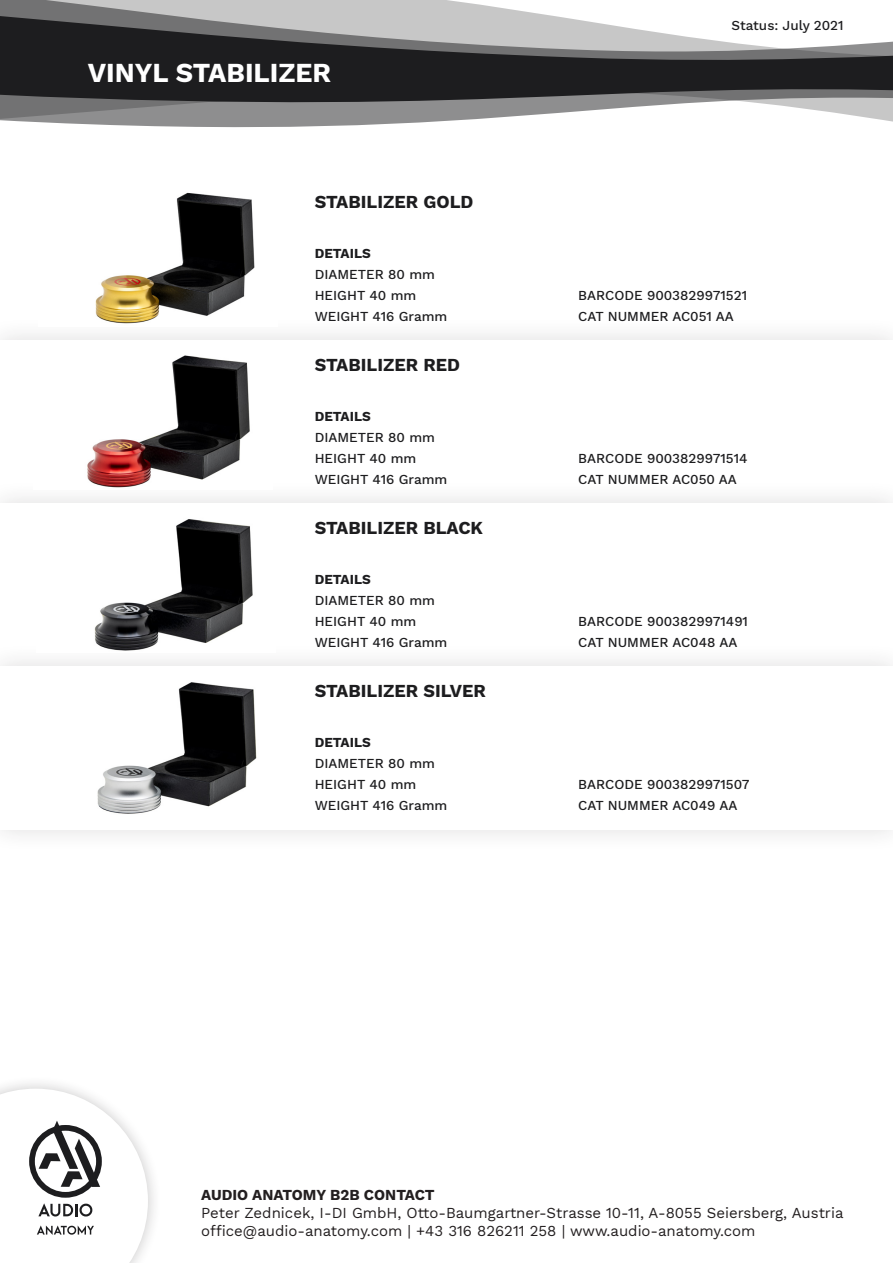
<style>
.page{position:relative;width:893px;height:1263px;background:#fff}
.page>*{position:absolute;margin:0;border:0;box-sizing:border-box;transform-origin:0 0}
.t1{font:700 27px "Work Sans";color:#fff}
.t2{font:700 18px "Work Sans";color:#1d1d1f}
.t3{font:15px/18px "Work Sans";color:#231f20}
.t4{font:700 15px "Work Sans";color:#231f20}
.t5{font:500 13.5px/21px "Work Sans";color:#1d1d1f}
.t6{font:700 13.5px "Work Sans";color:#1d1d1f}
</style>
<div class="page">
<svg style="left:0;top:0;width:507px;height:9px;background:#bcbcbc"></svg>
<svg style="left:0;top:9px;width:893px;height:39px"></svg>
<svg style="left:0;top:48px;width:893px;height:80px;background:#5d5d5f"></svg>
<div style="left:0;top:317px;width:893px;height:210px;background:#f9f9f9"></div>
<div style="left:0;top:340px;width:893px;height:163px;background:#fff"></div>
<div style="left:0;top:480px;width:893px;height:210px;background:#f9f9f9"></div>
<div style="left:0;top:503px;width:893px;height:163px;background:#fff"></div>
<div style="left:0;top:643px;width:893px;height:210px;background:#f9f9f9"></div>
<div style="left:0;top:666px;width:893px;height:163px;background:#fff"></div>
<img style="left:95px;top:192px;width:160px;height:132px">
<img style="left:87px;top:355px;width:163px;height:133px">
<img style="left:94px;top:519px;width:159px;height:132px">
<img style="left:97px;top:682px;width:160px;height:132px">
<div style="left:0;top:1075px;width:162px;height:188px;background:#231f20;opacity:.25"></div>
<svg style="left:0;top:1089px;width:148px;height:174px"></svg>
<h1 class="t1" style="left:88px;top:53px;width:245px">VINYL STABILIZER</h1>
<h2 class="t2" style="left:315px;top:188px;width:160px">STABILIZER GOLD</h2>
<p class="t6" style="left:315px;top:243px;width:58px">DETAILS</p>
<p class="t5" style="left:315px;top:263px;width:134px">DIAMETER 80 mm<br>HEIGHT 40 mm<br>WEIGHT 416 Gramm</p>
<h2 class="t2" style="left:315px;top:351px;width:147px">STABILIZER RED</h2>
<p class="t6" style="left:315px;top:406px;width:58px">DETAILS</p>
<p class="t5" style="left:315px;top:426px;width:134px">DIAMETER 80 mm<br>HEIGHT 40 mm<br>WEIGHT 416 Gramm</p>
<h2 class="t2" style="left:315px;top:514px;width:170px">STABILIZER BLACK</h2>
<p class="t6" style="left:315px;top:569px;width:58px">DETAILS</p>
<p class="t5" style="left:315px;top:589px;width:134px">DIAMETER 80 mm<br>HEIGHT 40 mm<br>WEIGHT 416 Gramm</p>
<h2 class="t2" style="left:315px;top:677px;width:173px">STABILIZER SILVER</h2>
<p class="t6" style="left:315px;top:732px;width:58px">DETAILS</p>
<p class="t5" style="left:315px;top:752px;width:134px">DIAMETER 80 mm<br>HEIGHT 40 mm<br>WEIGHT 416 Gramm</p>
<p class="t5" style="left:731px;top:14px;width:114px">Status: July 2021</p>
<p class="t5" style="left:578px;top:285px;width:170px">BARCODE 9003829971521<br>CAT NUMMER AC051 AA</p>
<p class="t5" style="left:578px;top:447px;width:171px">BARCODE 9003829971514<br>CAT NUMMER AC050 AA</p>
<p class="t5" style="left:578px;top:610px;width:171px">BARCODE 9003829971491<br>CAT NUMMER AC048 AA</p>
<p class="t5" style="left:578px;top:773px;width:173px">BARCODE 9003829971507<br>CAT NUMMER AC049 AA</p>
<p class="t4" style="left:201px;top:1184px;width:235px">AUDIO ANATOMY B2B CONTACT</p>
<p class="t3" style="left:201px;top:1204px;width:644px">Peter Zednicek, I-DI GmbH, Otto-Baumgartner-Strasse 10-11, A-8055 Seiersberg, Austria office@audio-anatomy.com | +43 316 826211 258 | www.audio-anatomy.com</p>
</div>
